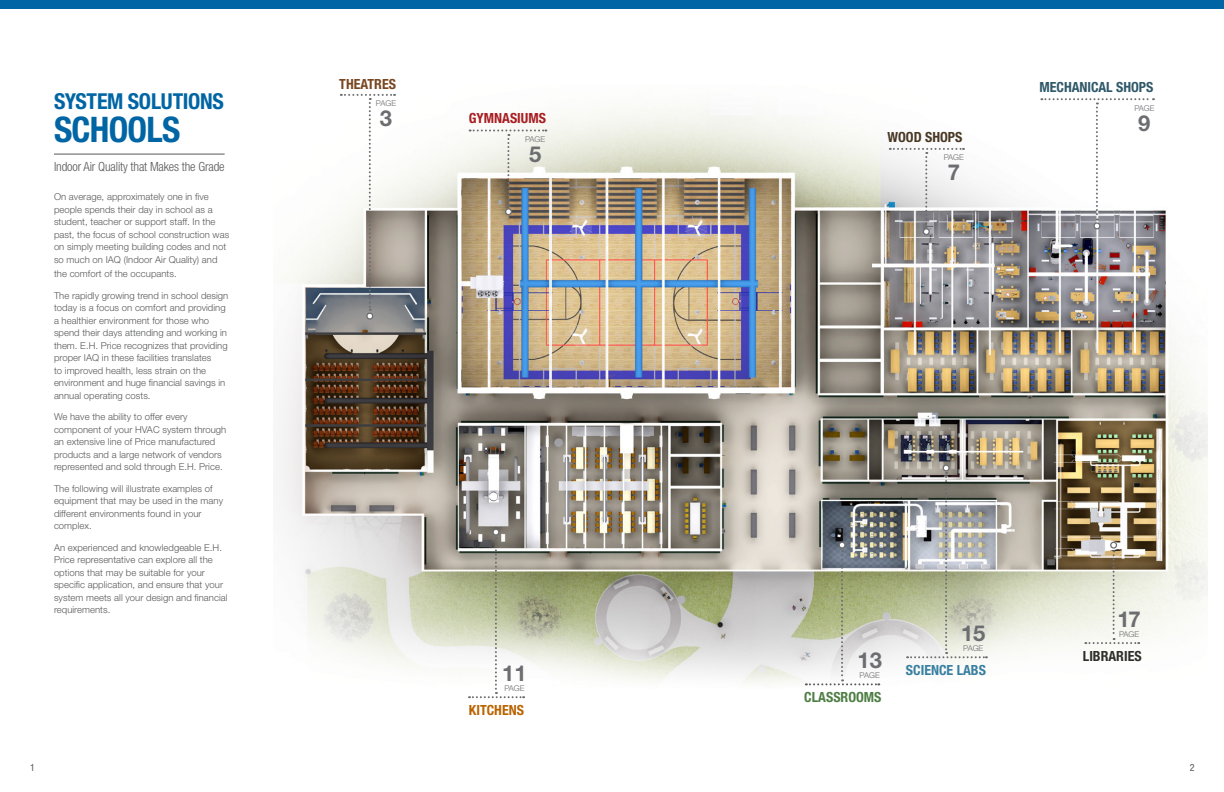
<style>
.page{position:relative;width:1224px;height:792px;background:#fff}
.page>*{position:absolute;margin:0;border:0;box-sizing:border-box;transform-origin:0 0}
.t1{font:700 condensed 35.3px "Helvetica Neue LT Std";letter-spacing:-.02em;color:#0065a4}
.t2{font:700 condensed 22px "Helvetica Neue LT Std";letter-spacing:-.02em;color:#0065a4}
.t3{font:700 22px "Helvetica Neue LT Std";color:#6c6d70}
.t4{font:700 condensed 14px "Helvetica Neue LT Std";color:#2f5869}
.t5{font:700 condensed 14px "Helvetica Neue LT Std";color:#387fa1}
.t6{font:700 condensed 14px "Helvetica Neue LT Std";color:#a81e23}
.t7{font:700 condensed 14px "Helvetica Neue LT Std";color:#4e7e44}
.t8{font:700 condensed 14px "Helvetica Neue LT Std";color:#2e2e2a}
.t9{font:700 condensed 14px "Helvetica Neue LT Std";color:#483723}
.t10{font:700 condensed 14px "Helvetica Neue LT Std";color:#784721}
.t11{font:700 condensed 14px "Helvetica Neue LT Std";color:#ba6400}
.t12{font:300 condensed 12.7px "Helvetica Neue LT Std";letter-spacing:-.01em;color:#57585a}
.t13{font:condensed 10px "Helvetica Neue LT Std";color:#57585a}
.Body{font:300 9.5px/12.5px "Helvetica Neue LT Std";letter-spacing:.005em;color:#57585a}
.t14{font:300 8px "Helvetica Neue LT Std";color:#6c6d70}
</style>
<div class="page">
<img style="left:279px;top:93px;width:929px;height:593px">
<svg style="left:341px;top:94px;width:54px;height:225px"></svg>
<div style="left:366px;top:313px;width:7px;height:7px;border:1px solid #6c6d70;border-radius:50%"></div>
<svg style="left:470px;top:129px;width:76px;height:86px"></svg>
<svg style="left:1041px;top:98px;width:113px;height:131px"></svg>
<svg style="left:1085px;top:542px;width:54px;height:102px"></svg>
<svg style="left:806px;top:542px;width:73px;height:143px"></svg>
<svg style="left:907px;top:465px;width:80px;height:193px;background:#b7b9ad"></svg>
<svg style="left:469px;top:529px;width:55px;height:169px"></svg>
<hr style="left:54px;top:154px;width:171px;height:1px;background:#57585a">
<svg style="left:890px;top:148px;width:74px;height:87px"></svg>
<div style="left:923px;top:228px;width:7px;height:7px;border:1px solid #6c6d70;border-radius:50%"></div>
<div style="left:0;top:0;width:612px;height:9px;background:#0065a4"></div>
<div style="left:612px;top:0;width:612px;height:9px;background:#0065a4"></div>
<p class="t2" style="left:54px;top:88px;width:171px">SYSTEM SOLUTIONS</p>
<p class="t1" style="left:54px;top:108px;width:128px">SCHOOLS</p>
<p class="t12" style="left:54px;top:160px;width:172px">Indoor Air Quality that Makes the Grade</p>
<p class="Body" style="left:54px;top:190px;width:177px">On average, approximately one in five people spends their day in school as a student, teacher or support staff. In the past, the focus of school construction was on simply meeting building codes and not so much on IAQ (Indoor Air Quality) and</p>
<p class="Body" style="left:54px;top:267px;width:124px">the comfort of the occupants.</p>
<p class="Body" style="left:54px;top:289px;width:176px">The rapidly growing trend in school design today is a focus on comfort and providing a healthier environment for those who spend their days attending and working in them. E.H. Price recognizes that providing proper IAQ in these facilities translates<br>to improved health, less strain on the environment and huge financial savings in annual operating costs.</p>
<p class="Body" style="left:54px;top:410px;width:174px">We have the ability to offer every component of your HVAC system through an extensive line of Price manufactured products and a large network of vendors represented and sold through E.H. Price.</p>
<p class="Body" style="left:54px;top:482px;width:171px">The following will illustrate examples of equipment that may be used in the many different environments found in your complex.</p>
<p class="Body" style="left:54px;top:541px;width:175px">An experienced and knowledgeable E.H.<br>Price representative can explore all the options that may be suitable for your specific application, and ensure that your system meets all your design and financial requirements.</p>
<p class="t10" style="left:339px;top:76px;width:58px">THEATRES</p>
<p class="t14" style="left:376px;top:99px;width:22px">PAGE</p>
<p class="t3" style="left:380px;top:105px;width:14px">3</p>
<p class="t6" style="left:469px;top:110px;width:79px">GYMNASIUMS</p>
<p class="t14" style="left:525px;top:134px;width:22px">PAGE</p>
<p class="t3" style="left:529px;top:141px;width:14px">5</p>
<p class="t3" style="left:502px;top:660px;width:26px">11</p>
<p class="t14" style="left:504px;top:683px;width:22px">PAGE</p>
<p class="t11" style="left:469px;top:701px;width:57px">KITCHENS</p>
<p class="t9" style="left:888px;top:129px;width:76px">WOOD SHOPS</p>
<p class="t14" style="left:944px;top:153px;width:22px">PAGE</p>
<p class="t3" style="left:948px;top:159px;width:14px">7</p>
<p class="t4" style="left:1039px;top:79px;width:116px">MECHANICAL SHOPS</p>
<p class="t14" style="left:1134px;top:103px;width:22px">PAGE</p>
<p class="t3" style="left:1138px;top:109px;width:14px">9</p>
<p class="t3" style="left:857px;top:647px;width:26px">13</p>
<p class="t14" style="left:860px;top:671px;width:22px">PAGE</p>
<p class="t7" style="left:804px;top:689px;width:79px">CLASSROOMS</p>
<p class="t3" style="left:961px;top:620px;width:26px">15</p>
<p class="t14" style="left:963px;top:643px;width:22px">PAGE</p>
<p class="t5" style="left:906px;top:661px;width:82px">SCIENCE LABS</p>
<p class="t3" style="left:1118px;top:606px;width:24px">17</p>
<p class="t14" style="left:1119px;top:629px;width:22px">PAGE</p>
<p class="t8" style="left:1083px;top:647px;width:60px">LIBRARIES</p>
<p class="t13" style="left:30px;top:762px;width:6px">1</p>
<p class="t13" style="left:1190px;top:762px;width:6px">2</p>
</div>
